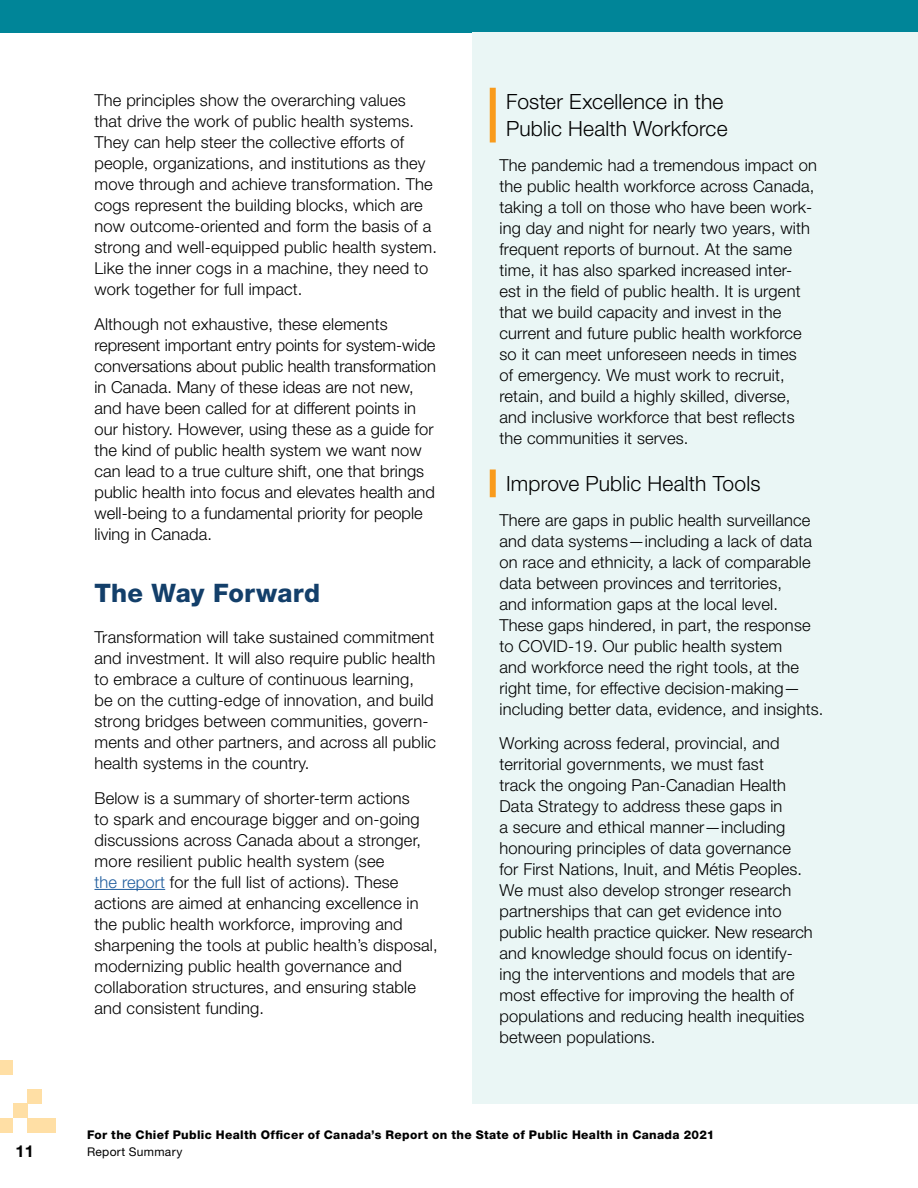
<style>
.page{position:relative;width:918px;height:1188px;background:#fff}
.page>*{position:absolute;margin:0;border:0;box-sizing:border-box;transform-origin:0 0}
.t1{font:800 25.5px "Helvetica Neue LT Std";letter-spacing:.005em;color:#133f6a}
.t2{font:300 21px/27px "Helvetica Neue LT Std";letter-spacing:.01em;color:#000}
.t3{font:300 16.5px/21px "Helvetica Neue LT Std";letter-spacing:.01em;color:#000}
.t4{font:700 16.5px "Helvetica Neue LT Std";color:#000}
.t5{font:800 12px "Helvetica Neue LT Std";letter-spacing:.025em;color:#000}
.t6{font:12px "Helvetica Neue LT Std";letter-spacing:.025em;color:#000}
.s1{color:#215e9e}
</style>
<div class="page">
<div style="left:0;top:0;width:918px;height:32px;background:#008598"></div>
<div style="left:0;top:1118px;width:13px;height:14px;background:#ffdfa5"></div>
<div style="left:27px;top:1118px;width:15px;height:14px;background:#ffdfa5"></div>
<div style="left:13px;top:1104px;width:14px;height:14px;background:#ffdfa5"></div>
<div style="left:27px;top:1089px;width:15px;height:15px;background:#ffdfa5"></div>
<div style="left:0;top:1060px;width:13px;height:15px;background:#ffdfa5"></div>
<div style="left:42px;top:1118px;width:14px;height:14px;background:#ffdfa5"></div>
<div style="left:472px;top:32px;width:446px;height:1072px;background:#eaf6f5"></div>
<hr style="left:94px;top:889px;width:71px;height:1px;background:#215e9e">
<div style="left:490px;top:88px;width:6px;height:54px;background:#f99b1c"></div>
<div style="left:490px;top:469px;width:6px;height:28px;background:#f99b1c"></div>
<p class="t4" style="left:16px;top:1141px;width:20px">11</p>
<p class="t3" style="left:94px;top:90px;width:344px">The principles show the overarching values that drive the work of public health systems.<br>They can help steer the collective efforts of people, organizations, and institutions as they move through and achieve transformation. The cogs represent the building blocks, which are now outcome-oriented and form the basis of a strong and well-equipped public health system.<br>Like the inner cogs in a machine, they need to work together for full impact.</p>
<p class="t3" style="left:94px;top:313px;width:343px">Although not exhaustive, these elements represent important entry points for system-wide conversations about public health transformation in Canada. Many of these ideas are not new, and have been called for at different points in our history. However, using these as a guide for the kind of public health system we want now can lead to a true culture shift, one that brings public health into focus and elevates health and well-being to a fundamental priority for people living in Canada.</p>
<h1 class="t1" style="left:94px;top:578px;width:227px">The Way Forward</h1>
<p class="t3" style="left:94px;top:627px;width:343px">Transformation will take sustained commitment and investment. It will also require public health to embrace a culture of continuous learning, be on the cutting-edge of innovation, and build strong bridges between communities, govern&shy;ments and other partners, and across all public health systems in the country.</p>
<p class="t3" style="left:94px;top:787px;width:345px">Below is a summary of shorter-term actions<br>to spark and encourage bigger and on-going discussions across Canada about a stronger, more resilient public health system (see<br><span class="s1">the report</span> for the full list of actions). These actions are aimed at enhancing excellence in the public health workforce, improving and sharpening the tools at public health’s disposal, modernizing public health governance and collaboration structures, and ensuring stable and consistent funding.</p>
<p class="t2" style="left:506px;top:88px;width:223px">Foster Excellence in the<br>Public Health Workforce</p>
<p class="t3" style="left:500px;top:154px;width:319px">The pandemic had a tremendous impact on the public health workforce across Canada, taking a toll on those who have been work&shy;ing day and night for nearly two years, with frequent reports of burnout. At the same time, it has also sparked increased inter&shy;est in the field of public health. It is urgent that we build capacity and invest in the current and future public health workforce so it can meet unforeseen needs in times<br>of emergency. We must work to recruit, retain, and build a highly skilled, diverse, and inclusive workforce that best reflects the communities it serves.</p>
<p class="t2" style="left:506px;top:470px;width:256px">Improve Public Health Tools</p>
<p class="t3" style="left:500px;top:509px;width:326px">There are gaps in public health surveillance and data systems—including a lack of data on race and ethnicity, a lack of comparable data between provinces and territories,<br>and information gaps at the local level.<br>These gaps hindered, in part, the response to COVID-19. Our public health system<br>and workforce need the right tools, at the right time, for effective decision-making— including better data, evidence, and insights.</p>
<p class="t3" style="left:500px;top:733px;width:315px">Working across federal, provincial, and territorial governments, we must fast<br>track the ongoing Pan-Canadian Health Data Strategy to address these gaps in<br>a secure and ethical manner—including honouring principles of data governance for First Nations, Inuit, and Métis Peoples.<br>We must also develop stronger research partnerships that can get evidence into public health practice quicker. New research and knowledge should focus on identify&shy;ing the interventions and models that are most effective for improving the health of populations and reducing health inequities between populations.</p>
<p class="t5" style="left:87px;top:1127px;width:629px">For the Chief Public Health Officer of Canada’s Report on the State of Public Health in Canada 2021</p>
<p class="t6" style="left:87px;top:1144px;width:97px">Report Summary</p>
</div>
